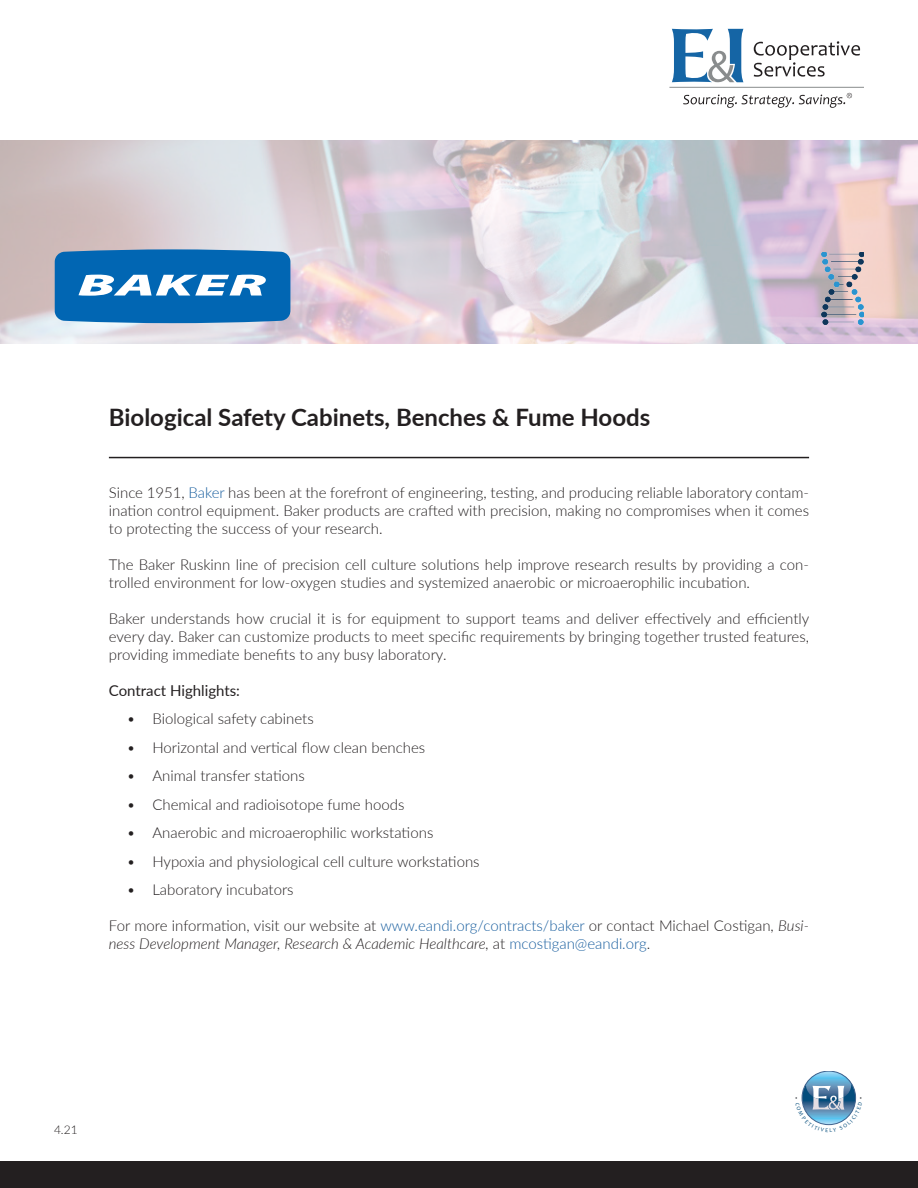
<style>
.page{position:relative;width:918px;height:1188px;background:#fff}
.page>*{position:absolute;margin:0;border:0;box-sizing:border-box;transform-origin:0 0}
.t1{font:700 24px "Lato";color:#231f20}
.t2{font:300 15px/18px "Lato";color:#231f20;text-align:justify}
.t3{font:15px "Lato";color:#231f20}
.t4{font:300 12px "Lato";color:#231f20}
.s1{color:#175d9e}
.s2{font-style:italic}
</style>
<div class="page">
<svg style="left:1px;top:140px;width:917px;height:204px;background:#d6ced5"></svg>
<svg style="left:754px;top:41px;width:106px;height:36px"></svg>
<svg style="left:672px;top:29px;width:72px;height:53px"></svg>
<hr style="left:669px;top:87px;width:195px;height:1px;background:#898c8d">
<svg style="left:683px;top:93px;width:169px;height:15px"></svg>
<hr style="left:109px;top:457px;width:700px;height:1px;background:#231f20">
<div style="left:0;top:1161px;width:918px;height:27px;background:#231f20"></div>
<img style="left:822px;top:252px;width:42px;height:73px">
<svg style="left:55px;top:249px;width:235px;height:74px;background:#2a7ebe"></svg>
<svg style="left:795px;top:1071px;width:67px;height:55px"></svg>
<h1 class="t1" style="left:109px;top:399px;width:543px">Biological Safety Cabinets, Benches &amp; Fume Hoods</h1>
<p class="t2" style="left:109px;top:483px;width:702px">Since 1951, <span class="s1">Baker</span> has been at the forefront of engineering, testing, and producing reliable laboratory contam&shy;ination control equipment. Baker products are crafted with precision, making no compromises when it comes to protecting the success of your research.</p>
<p class="t2" style="left:109px;top:555px;width:702px">The Baker Ruskinn line of precision cell culture solutions help improve research results by providing a con&shy;trolled environment for low-oxygen studies and systemized anaerobic or microaerophilic incubation.</p>
<p class="t2" style="left:109px;top:609px;width:702px">Baker understands how crucial it is for equipment to support teams and deliver effectively and efficiently every day. Baker can customize products to meet specific requirements by bringing together trusted features, providing immediate benefits to any busy laboratory.</p>
<p class="t3" style="left:109px;top:679px;width:133px">Contract Highlights:</p>
<p class="t2" style="left:127px;top:709px;width:188px">• Biological safety cabinets</p>
<p class="t2" style="left:127px;top:738px;width:300px">• Horizontal and vertical flow clean benches</p>
<p class="t2" style="left:127px;top:766px;width:179px">• Animal transfer stations</p>
<p class="t2" style="left:127px;top:795px;width:279px">• Chemical and radioisotope fume hoods</p>
<p class="t2" style="left:127px;top:823px;width:308px">• Anaerobic and microaerophilic workstations</p>
<p class="t2" style="left:127px;top:852px;width:354px">• Hypoxia and physiological cell culture workstations</p>
<p class="t2" style="left:127px;top:880px;width:168px">• Laboratory incubators</p>
<p class="t2" style="left:109px;top:916px;width:702px">For more information, visit our website at <span class="s1">www.eandi.org/contracts/baker</span> or contact Michael Costigan, <span class="s2">Busi&shy;ness Development Manager, Research &amp; Academic Healthcare,</span> at <span class="s1">mcostigan@eandi.org</span>.</p>
<p class="t4" style="left:54px;top:1121px;width:25px">4.21</p>
</div>
